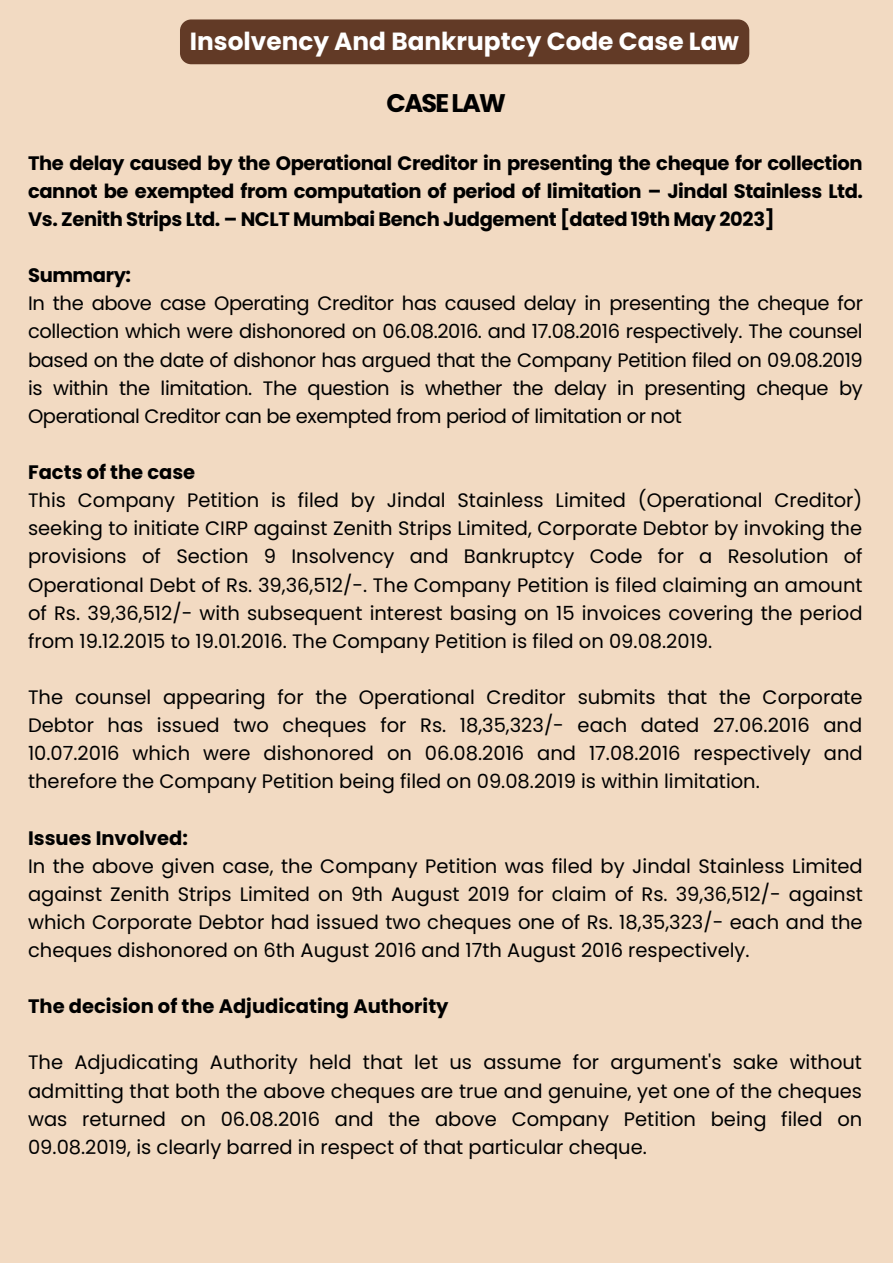
<style>
.page{position:relative;width:893px;height:1264px;background:#fff}
.page>*{position:absolute;margin:0;border:0;box-sizing:border-box;transform-origin:0 0}
.t1{font:700 25.5px "Poppins";letter-spacing:-.065em;color:#000}
.t2{font:700 24.75px "Poppins";color:#fff}
.t3{font:19.5px/28px "Poppins";color:#000;text-align:justify}
.t4{font:700 19.5px/28px "Poppins";color:#000;text-align:justify}
.t5{font:700 19.5px "Poppins";letter-spacing:-.02em;color:#000}
</style>
<div class="page">
<div style="left:0;top:0;width:892px;height:1262px;background:#f2dac2"></div>
<div style="left:180px;top:19px;width:569px;height:45px;background:#623a26"></div>
<p class="t2" style="left:190px;top:24px;width:550px">Insolvency And Bankruptcy Code Case Law</p>
<p class="t1" style="left:386px;top:86px;width:121px">CASELAW</p>
<p class="t4" style="left:28px;top:149px;width:836px">The delay caused by the Operational Creditor in presenting the cheque for collection cannot be exempted from computation of period of limitation – Jindal Stainless Ltd.<br>Vs. Zenith Strips Ltd. – NCLT Mumbai Bench Judgement [dated 19th May 2023]</p>
<p class="t5" style="left:28px;top:262px;width:105px">Summary:</p>
<p class="t3" style="left:28px;top:289px;width:836px">In the above case Operating Creditor has caused delay in presenting the cheque for collection which were dishonored on 06.08.2016. and 17.08.2016 respectively. The counsel based on the date of dishonor has argued that the Company Petition filed on 09.08.2019 is within the limitation. The question is whether the delay in presenting cheque by Operational Creditor can be exempted from period of limitation or not</p>
<p class="t4" style="left:28px;top:458px;width:169px">Facts of the case</p>
<p class="t3" style="left:28px;top:486px;width:836px">This Company Petition is filed by Jindal Stainless Limited (Operational Creditor) seeking to initiate CIRP against Zenith Strips Limited, Corporate Debtor by invoking the provisions of Section 9 Insolvency and Bankruptcy Code for a Resolution of Operational Debt of Rs. 39,36,512/-. The Company Petition is filed claiming an amount of Rs. 39,36,512/- with subsequent interest basing on 15 invoices covering the period from 19.12.2015 to 19.01.2016. The Company Petition is filed on 09.08.2019.</p>
<p class="t3" style="left:28px;top:683px;width:836px">The counsel appearing for the Operational Creditor submits that the Corporate Debtor has issued two cheques for Rs. 18,35,323/- each dated 27.06.2016 and 10.07.2016 which were dishonored on 06.08.2016 and 17.08.2016 respectively and therefore the Company Petition being filed on 09.08.2019 is within limitation.</p>
<p class="t4" style="left:28px;top:823px;width:161px">Issues Involved:</p>
<p class="t3" style="left:28px;top:851px;width:836px">In the above given case, the Company Petition was filed by Jindal Stainless Limited against Zenith Strips Limited on 9th August 2019 for claim of Rs. 39,36,512/- against which Corporate Debtor had issued two cheques one of Rs. 18,35,323/- each and the cheques dishonored on 6th August 2016 and 17th August 2016 respectively.</p>
<p class="t4" style="left:28px;top:992px;width:422px">The decision of the Adjudicating Authority</p>
<p class="t3" style="left:28px;top:1048px;width:835px">The Adjudicating Authority held that let us assume for argument's sake without admitting that both the above cheques are true and genuine, yet one of the cheques was returned on 06.08.2016 and the above Company Petition being filed on 09.08.2019, is clearly barred in respect of that particular cheque.</p>
</div>
